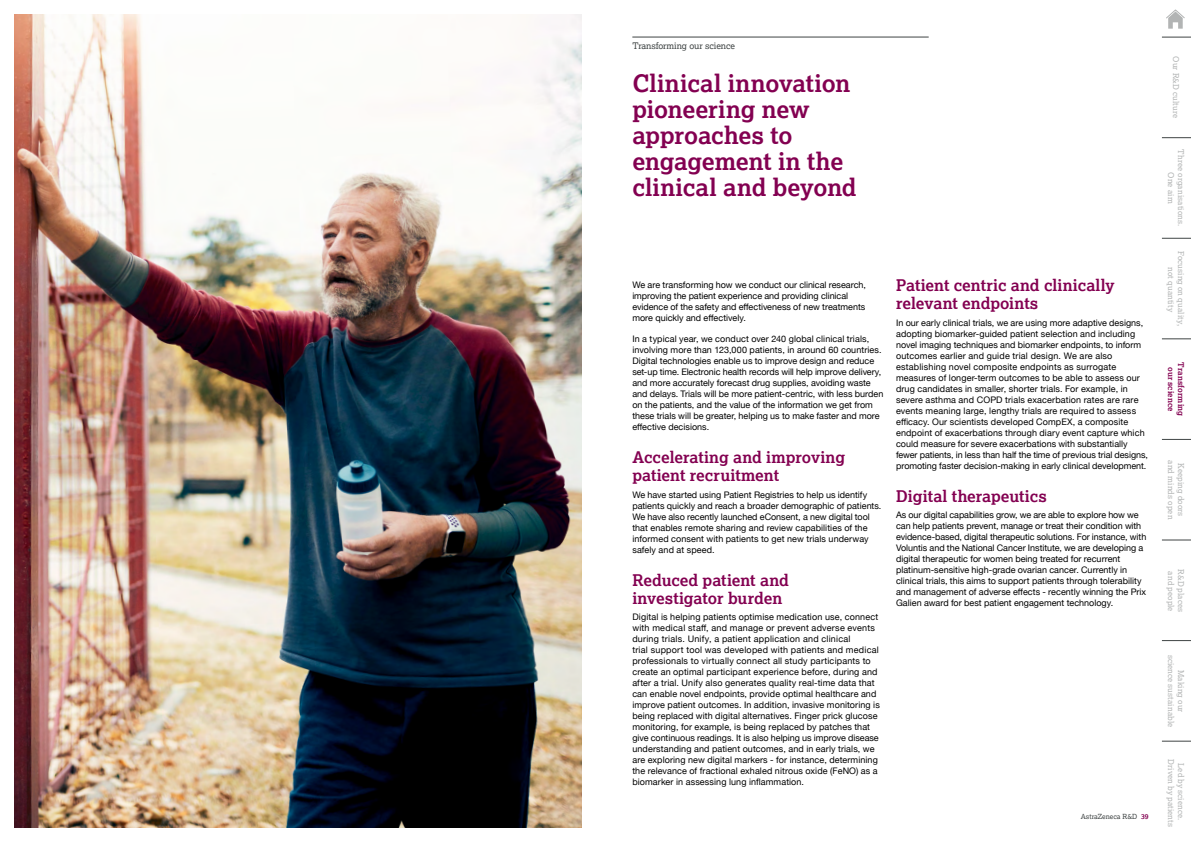
<style>
.page{position:relative;width:1191px;height:842px;background:#fff}
.page>*{position:absolute;margin:0;border:0;box-sizing:border-box;transform-origin:0 0}
.t1{font:700 24px/26px "Lexia";letter-spacing:-.005em;color:#830051}
.t2{font:700 16px/18px "Lexia";color:#830051}
.t3{font:9px/11px "Helvetica Neue";letter-spacing:.005em;color:#000}
.t4{font:9px "Lexia";letter-spacing:-.01em;color:#3f4444}
.t5{font:8px/10px "Lexia";letter-spacing:.015em;color:#b2b4b4;text-align:center}
.t6{font:700 8px/10px "Lexia";letter-spacing:.015em;color:#830051;text-align:center}
.t7{font:7px "Lexia";color:#3f4444}
.s1{font-weight:700;color:#830051}
</style>
<div class="page">
<hr style="left:632px;top:37px;width:296px;height:1px;background:#3f4444">
<img style="left:14px;top:14px;width:567px;height:814px">
<hr style="left:1161px;top:137px;width:30px;height:1px;background:#3f4444">
<hr style="left:1161px;top:37px;width:30px;height:1px;background:#3f4444">
<hr style="left:1161px;top:339px;width:30px;height:1px;background:#3f4444">
<hr style="left:1161px;top:540px;width:30px;height:1px;background:#3f4444">
<hr style="left:1161px;top:238px;width:30px;height:1px;background:#3f4444">
<hr style="left:1161px;top:439px;width:30px;height:1px;background:#3f4444">
<hr style="left:1161px;top:640px;width:30px;height:1px;background:#3f4444">
<hr style="left:1161px;top:741px;width:30px;height:1px;background:#3f4444">
<svg style="left:1166px;top:9px;width:19px;height:20px"></svg>
<p class="t4" style="left:632px;top:40px;width:104px">Transforming our science</p>
<h1 class="t1" style="left:632px;top:70px;width:226px">Clinical innovation pioneering new approaches to engagement in the clinical and beyond</h1>
<p class="t3" style="left:632px;top:280px;width:235px">We are transforming how we conduct our clinical research, improving the patient experience and providing clinical evidence of the safety and effectiveness of new treatments more quickly and effectively.</p>
<p class="t3" style="left:632px;top:334px;width:253px">In a typical year, we conduct over 240 global clinical trials, involving more than 123,000 patients, in around 60 countries.<br>Digital technologies enable us to improve design and reduce set-up time. Electronic health records will help improve delivery, and more accurately forecast drug supplies, avoiding waste and delays. Trials will be more patient-centric, with less burden on the patients, and the value of the information we get from these trials will be greater, helping us to make faster and more effective decisions.</p>
<h2 class="t2" style="left:632px;top:448px;width:214px">Accelerating and improving patient recruitment</h2>
<p class="t3" style="left:632px;top:490px;width:251px">We have started using Patient Registries to help us identify patients quickly and reach a broader demographic of patients.<br>We have also recently launched eConsent, a new digital tool that enables remote sharing and review capabilities of the informed consent with patients to get new trials underway safely and at speed.</p>
<h2 class="t2" style="left:632px;top:571px;width:158px">Reduced patient and investigator burden</h2>
<p class="t3" style="left:632px;top:612px;width:249px">Digital is helping patients optimise medication use, connect with medical staff, and manage or prevent adverse events during trials. Unify, a patient application and clinical<br>trial support tool was developed with patients and medical professionals to virtually connect all study participants to create an optimal participant experience before, during and after a trial. Unify also generates quality real-time data that can enable novel endpoints, provide optimal healthcare and improve patient outcomes. In addition, invasive monitoring is being replaced with digital alternatives. Finger prick glucose monitoring, for example, is being replaced by patches that give continuous readings. It is also helping us improve disease understanding and patient outcomes, and in early trials, we are exploring new digital markers - for instance, determining the relevance of fractional exhaled nitrous oxide (FeNO) as a biomarker in assessing lung inflammation.</p>
<h2 class="t2" style="left:896px;top:276px;width:220px">Patient centric and clinically relevant endpoints</h2>
<p class="t3" style="left:896px;top:318px;width:253px">In our early clinical trials, we are using more adaptive designs, adopting biomarker-guided patient selection and including novel imaging techniques and biomarker endpoints, to inform outcomes earlier and guide trial design. We are also establishing novel composite endpoints as surrogate measures of longer-term outcomes to be able to assess our drug candidates in smaller, shorter trials. For example, in severe asthma and COPD trials exacerbation rates are rare events meaning large, lengthy trials are required to assess efficacy. Our scientists developed CompEX, a composite endpoint of exacerbations through diary event capture which could measure for severe exacerbations with substantially fewer patients, in less than half the time of previous trial designs, promoting faster decision-making in early clinical development.</p>
<h2 class="t2" style="left:896px;top:487px;width:152px">Digital therapeutics</h2>
<p class="t3" style="left:896px;top:510px;width:252px">As our digital capabilities grow, we are able to explore how we can help patients prevent, manage or treat their condition with evidence-based, digital therapeutic solutions. For instance, with Voluntis and the National Cancer Institute, we are developing a digital therapeutic for women being treated for recurrent platinum-sensitive high-grade ovarian cancer. Currently in clinical trials, this aims to support patients through tolerability and management of adverse effects - recently winning the Prix Galien award for best patient engagement technology.</p>
<p class="t7" style="left:1080px;top:812px;width:69px">AstraZeneca R&amp;D <span class="s1">39</span></p>
<p class="t5" style="left:1181px;top:56px;width:64px;rotate:90deg">Our R&amp;D culture</p>
<p class="t5" style="left:1186px;top:149px;width:78px;rotate:90deg">Three organisations.<br>One aim</p>
<p class="t5" style="left:1186px;top:251px;width:77px;rotate:90deg">Focusing on quality, not quantity</p>
<p class="t6" style="left:1186px;top:362px;width:56px;rotate:90deg">Transforming our science</p>
<p class="t5" style="left:1186px;top:460px;width:60px;rotate:90deg">Keeping doors and minds open</p>
<p class="t5" style="left:1176px;top:571px;width:42px;rotate:90deg">and people</p>
<p class="t5" style="left:1186px;top:569px;width:45px;rotate:90deg">R&amp;D places</p>
<p class="t5" style="left:1186px;top:655px;width:74px;rotate:90deg">Making our<br>science sustainable</p>
<p class="t5" style="left:1186px;top:759px;width:69px;rotate:90deg">Led by science.<br>Driven by patients</p>
</div>
